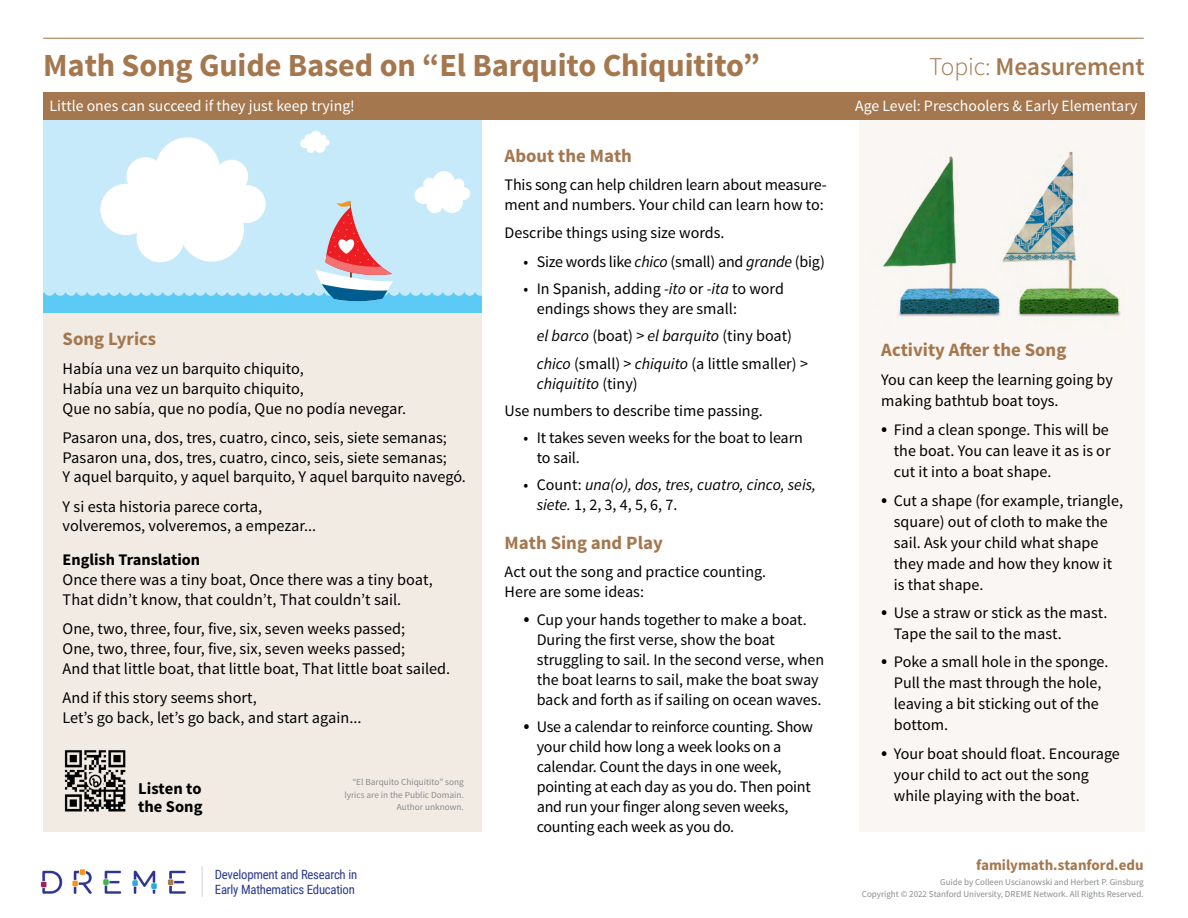
<style>
.page{position:relative;width:1188px;height:918px;background:#fff}
.page>*{position:absolute;margin:0;border:0;box-sizing:border-box;transform-origin:0 0}
.Headline_longer_text{font:700 32.25px "Source Sans Pro";letter-spacing:-.005em;color:#a4774e}
.Headline_longer_text-2{font:600 25.5px "Source Sans Pro";letter-spacing:-.005em;color:#a4774e}
.Subhead_small{font:700 18.75px "Source Sans Pro";color:#a4774e}
.Text_Regular{font:700 16.5px/18px "Source Sans Pro";color:#000}
.Text_Regular-2{font:16.2px/19.8px "Source Sans Pro";color:#000}
.Text_Regular-3{font:700 16.2px "Source Sans Pro";color:#000}
.Text_Indented_Bullet{font:16.05px/20px "Source Sans Pro";letter-spacing:-.01em;color:#000}
.Text_bullet{font:16.05px/21px "Source Sans Pro";color:#000}
.Text_Regular-4{font:16.05px/20px "Source Sans Pro";color:#000}
.Text_Indented_Bullet-2{font:italic 16.05px/20px "Source Sans Pro";color:#000}
.Text_Regular-5{font:15.75px "Source Sans Pro";color:#fff}
.Headline_longer_text-3{font:15.75px "Source Sans Pro";color:#fff}
.t1{font:700 15px "Source Sans Pro";color:#a4774e}
.t2{font:12.75px/15px "Roboto Condensed";letter-spacing:-.02em;color:#2b3990}
.Copyright{font:9.3px/12.3px "Source Sans Pro";color:#898b8e;text-align:right}
.t3{font:9px/12px "Source Sans Pro";color:#898b8e;text-align:right}
.s1{font-weight:300}
.s2{font-style:italic}
.s3{font-style:normal}
.s4{font-size:20.4px}
</style>
<div class="page">
<div style="left:43px;top:114px;width:439px;height:718px;background:#f1ebe4"></div>
<div style="left:43px;top:119px;width:439px;height:193px;background:#c7eafb"></div>
<svg style="left:43px;top:131px;width:439px;height:181px"></svg>
<div style="left:860px;top:114px;width:285px;height:718px;background:#f9f6f3"></div>
<hr style="left:43px;top:38px;width:1101px;height:1px;background:#a4774e">
<div style="left:43px;top:93px;width:1102px;height:27px;background:#a4774e"></div>
<img style="left:40px;top:866px;width:163px;height:31px">
<img style="left:1007px;top:151px;width:114px;height:166px">
<img style="left:883px;top:156px;width:124px;height:161px">
<img style="left:64px;top:750px;width:62px;height:62px">
<h1 class="Headline_longer_text" style="left:43px;top:44px;width:718px">Math Song Guide Based on “El Barquito Chiquitito”</h1>
<h1 class="Headline_longer_text-2" style="left:929px;top:51px;width:217px"><span class="s1">Topic:</span> Measurement</h1>
<p class="Text_Regular-5" style="left:50px;top:96px;width:307px">Little ones can succeed if they just keep trying!</p>
<h1 class="Headline_longer_text-3" style="left:855px;top:96px;width:284px">Age Level: Preschoolers &amp; Early Elementary</h1>
<p class="Subhead_small" style="left:63px;top:327px;width:95px">Song Lyrics</p>
<p class="Text_Regular-2" style="left:63px;top:359px;width:345px">Había una vez un barquito chiquito,<br>Había una vez un barquito chiquito,<br>Que no sabía, que no podía, Que no podía nevegar.</p>
<p class="Text_Regular-2" style="left:63px;top:428px;width:405px">Pasaron una, dos, tres, cuatro, cinco, seis, siete semanas;<br>Pasaron una, dos, tres, cuatro, cinco, seis, siete semanas;<br>Y aquel barquito, y aquel barquito, Y aquel barquito navegó.</p>
<p class="Text_Regular-2" style="left:63px;top:497px;width:255px">Y si esta historia parece corta, volveremos, volveremos, a empezar...</p>
<p class="Text_Regular-3" style="left:63px;top:550px;width:139px">English Translation</p>
<p class="Text_Regular-2" style="left:63px;top:570px;width:372px">Once there was a tiny boat, Once there was a tiny boat,<br>That didn’t know, that couldn’t, That couldn’t sail.</p>
<p class="Text_Regular-2" style="left:63px;top:619px;width:389px">One, two, three, four, five, six, seven weeks passed;<br>One, two, three, four, five, six, seven weeks passed;<br>And that little boat, that little boat, That little boat sailed.</p>
<p class="Text_Regular-2" style="left:63px;top:688px;width:300px">And if this story seems short,<br>Let’s go back, let’s go back, and start again...</p>
<p class="Text_Regular" style="left:138px;top:780px;width:66px">Listen to the Song</p>
<p class="Copyright" style="left:344px;top:776px;width:121px">“El Barquito Chiquitito” song lyrics are in the Public Domain.<br>Author unknown.</p>
<p class="t2" style="left:215px;top:866px;width:144px">Development and Research in<br>Early Mathematics Education</p>
<p class="Subhead_small" style="left:505px;top:143px;width:129px">About the Math</p>
<p class="Text_Regular-4" style="left:505px;top:175px;width:324px">This song can help children learn about measure&shy;ment and numbers. Your child can learn how to:</p>
<p class="Text_Regular-4" style="left:505px;top:223px;width:221px">Describe things using size words.</p>
<p class="Text_Indented_Bullet" style="left:524px;top:252px;width:303px">• Size words like <span class="s2">chico</span> (small) and <span class="s2">grande</span> (big)</p>
<p class="Text_Indented_Bullet" style="left:537px;top:279px;width:249px;text-indent:-13px">• In Spanish, adding <span class="s2">-ito</span> or <span class="s2">-ita</span> to word endings shows they are small:</p>
<p class="Text_Indented_Bullet-2" style="left:537px;top:326px;width:257px">el barco <span class="s3">(boat) &gt;</span> el barquito <span class="s3">(tiny boat)</span></p>
<p class="Text_Indented_Bullet" style="left:537px;top:354px;width:273px"><span class="s2">chico</span> (small) &gt; <span class="s2">chiquito</span> (a little smaller) &gt; <span class="s2">chiquitito</span> (tiny)</p>
<p class="Text_Indented_Bullet" style="left:505px;top:401px;width:260px">Use numbers to describe time passing.</p>
<p class="Text_Indented_Bullet" style="left:537px;top:428px;width:268px;text-indent:-13px">• It takes seven weeks for the boat to learn to sail.</p>
<p class="Text_Indented_Bullet-2" style="left:537px;top:475px;width:281px;text-indent:-13px"><span class="s3">• Count:</span> una(o), dos, tres, cuatro, cinco, seis, siete. <span class="s3">1, 2, 3, 4, 5, 6, 7.</span></p>
<p class="Subhead_small" style="left:505px;top:530px;width:160px">Math Sing and Play</p>
<p class="Text_Regular-4" style="left:505px;top:562px;width:263px">Act out the song and practice counting.<br>Here are some ideas:</p>
<p class="Text_Indented_Bullet" style="left:537px;top:610px;width:289px;text-indent:-13px"><span class="s4">•</span> Cup your hands together to make a boat.<br>During the first verse, show the boat struggling to sail. In the second verse, when the boat learns to sail, make the boat sway back and forth as if sailing on ocean waves.</p>
<p class="Text_Indented_Bullet" style="left:537px;top:717px;width:278px;text-indent:-13px"><span class="s4">•</span> Use a calendar to reinforce counting. Show your child how long a week looks on a calendar. Count the days in one week, pointing at each day as you do. Then point and run your finger along seven weeks, counting each week as you do.</p>
<p class="Subhead_small" style="left:881px;top:337px;width:187px">Activity After the Song</p>
<p class="Text_Regular-4" style="left:881px;top:369px;width:233px;line-height:21px">You can keep the learning going by making bathtub boat toys.</p>
<p class="Text_bullet" style="left:894px;top:420px;width:218px;text-align:justify;text-indent:-13px"><span class="s4">•</span> Find a clean sponge. This will be the boat. You can leave it as is or cut it into a boat shape.</p>
<p class="Text_bullet" style="left:894px;top:490px;width:231px;text-indent:-13px"><span class="s4">•</span> Cut a shape (for example, triangle, square) out of cloth to make the sail. Ask your child what shape they made and how they know it is that shape.</p>
<p class="Text_bullet" style="left:894px;top:603px;width:215px;text-indent:-13px"><span class="s4">•</span> Use a straw or stick as the mast.<br>Tape the sail to the mast.</p>
<p class="Text_bullet" style="left:894px;top:652px;width:216px;text-indent:-13px"><span class="s4">•</span> Poke a small hole in the sponge.<br>Pull the mast through the hole, leaving a bit sticking out of the bottom.</p>
<p class="Text_bullet" style="left:894px;top:743px;width:227px;text-indent:-13px"><span class="s4">•</span> Your boat should float. Encourage your child to act out the song while playing with the boat.</p>
<p class="t1" style="left:976px;top:856px;width:169px">familymath.stanford.edu</p>
<p class="t3" style="left:862px;top:876px;width:283px">Guide by Colleen Uscianowski and Herbert P. Ginsburg<br>Copyright © 2022 Stanford University, DREME Network. All Rights Reserved.</p>
</div>
